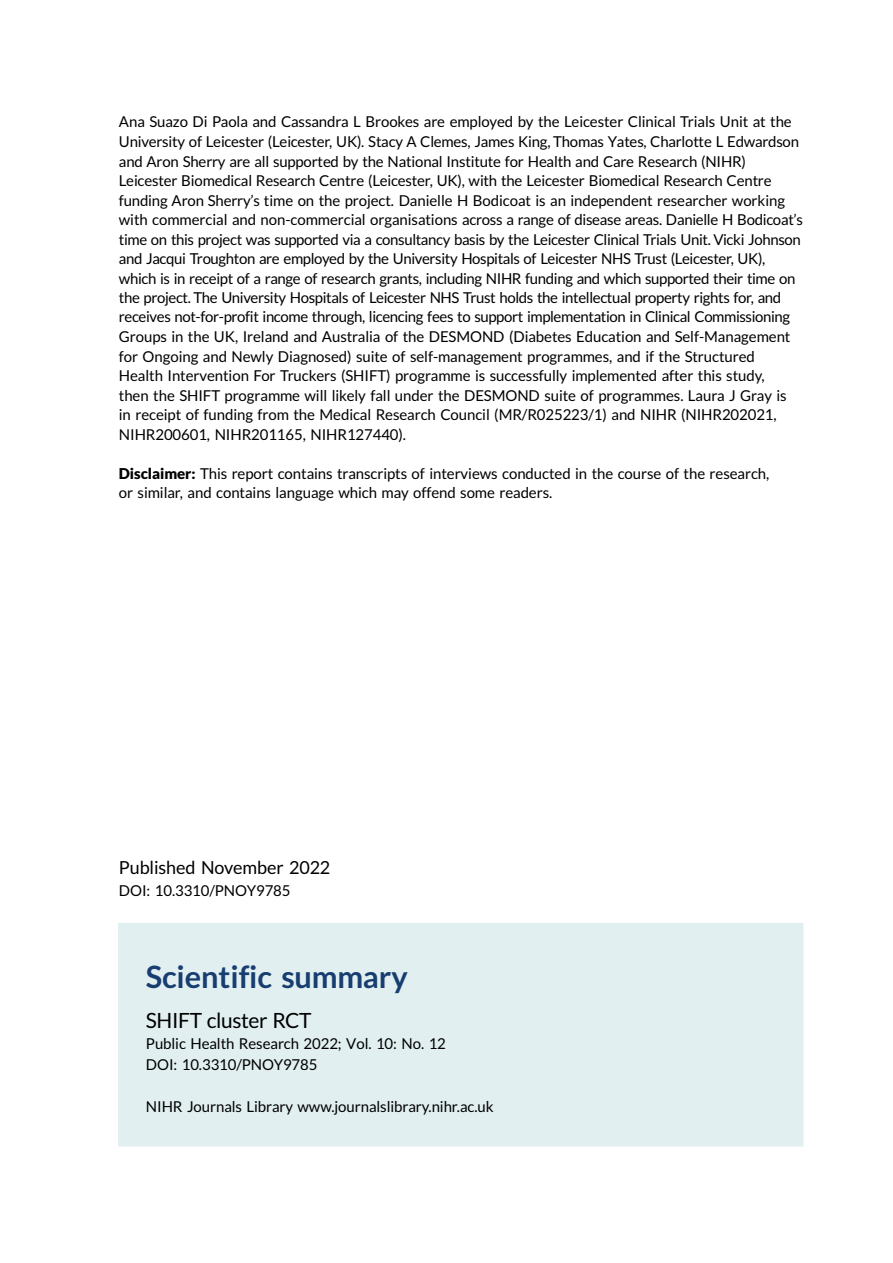
<style>
.page{position:relative;width:893px;height:1263px;background:#fff}
.page>*{position:absolute;margin:0;border:0;box-sizing:border-box;transform-origin:0 0}
.t1{font:30.75px "Adv TT6071803 a.B";color:#183e71}
.t2{font:21px "Adv T Ta 9 c 1 b 374";letter-spacing:-.015em;color:#000}
.t3{font:18px "Adv T Ta 9 c 1 b 374";color:#000}
.t4{font:15px/19.5px "Adv T Ta 9 c 1 b 374";color:#000}
.s1{font-style:inherit}
.s2{font-family:"Adv T Tfac 587 ca.B"}
</style>
<div class="page">
<div style="left:119px;top:923px;width:684px;height:223px;background:#e1eff0"></div>
<p class="t4" style="left:119px;top:114px;width:685px">Ana Suazo Di Paola and Cassandra L Brookes are employed by the Leicester Clinical Trials Unit at the University of Leicester (Leicester, UK). Stacy A Clemes, James King, Thomas Yates, Charlotte L Edwardson and Aron Sherry are all supported by the National Institute for Health and Care Research (NIHR)<br>Leicester Biomedical Research Centre (Leicester, UK), with the Leicester Biomedical Research Centre funding Aron Sherry<span class="s1">’</span>s time on the project. Danielle H Bodicoat is an independent researcher working with commercial and non-commercial organisations across a range of disease areas. Danielle H Bodicoat<span class="s1">’</span>s time on this project was supported via a consultancy basis by the Leicester Clinical Trials Unit. Vicki Johnson and Jacqui Troughton are employed by the University Hospitals of Leicester NHS Trust (Leicester, UK), which is in receipt of a range of research grants, including NIHR funding and which supported their time on the project. The University Hospitals of Leicester NHS Trust holds the intellectual property rights for, and receives not-for-profit income through, licencing fees to support implementation in Clinical Commissioning Groups in the UK, Ireland and Australia of the DESMOND (Diabetes Education and Self-Management for Ongoing and Newly Diagnosed) suite of self-management programmes, and if the Structured<br>Health Intervention For Truckers (SHIFT) programme is successfully implemented after this study,<br>then the SHIFT programme will likely fall under the DESMOND suite of programmes. Laura J Gray is<br>in receipt of funding from the Medical Research Council (MR/R025223/1) and NIHR (NIHR202021, NIHR200601, NIHR201165, NIHR127440).</p>
<p class="t4" style="left:119px;top:465px;width:652px"><span class="s2">Disclaimer:</span> This report contains transcripts of interviews conducted in the course of the research, or similar, and contains language which may offend some readers.</p>
<p class="t3" style="left:119px;top:860px;width:213px">Published November 2022</p>
<p class="t4" style="left:119px;top:882px;width:173px">DOI: 10.3310/PNOY9785</p>
<h1 class="t1" style="left:146px;top:965px;width:263px">Scientific summary</h1>
<h2 class="t2" style="left:146px;top:1013px;width:167px">SHIFT cluster RCT</h2>
<p class="t4" style="left:146px;top:1034px;width:301px;line-height:21px">Public Health Research 2022; Vol. 10: No. 12<br>DOI: 10.3310/PNOY9785</p>
<p class="t4" style="left:146px;top:1098px;width:349px">NIHR Journals Library www.journalslibrary.nihr.ac.uk</p>
</div>
